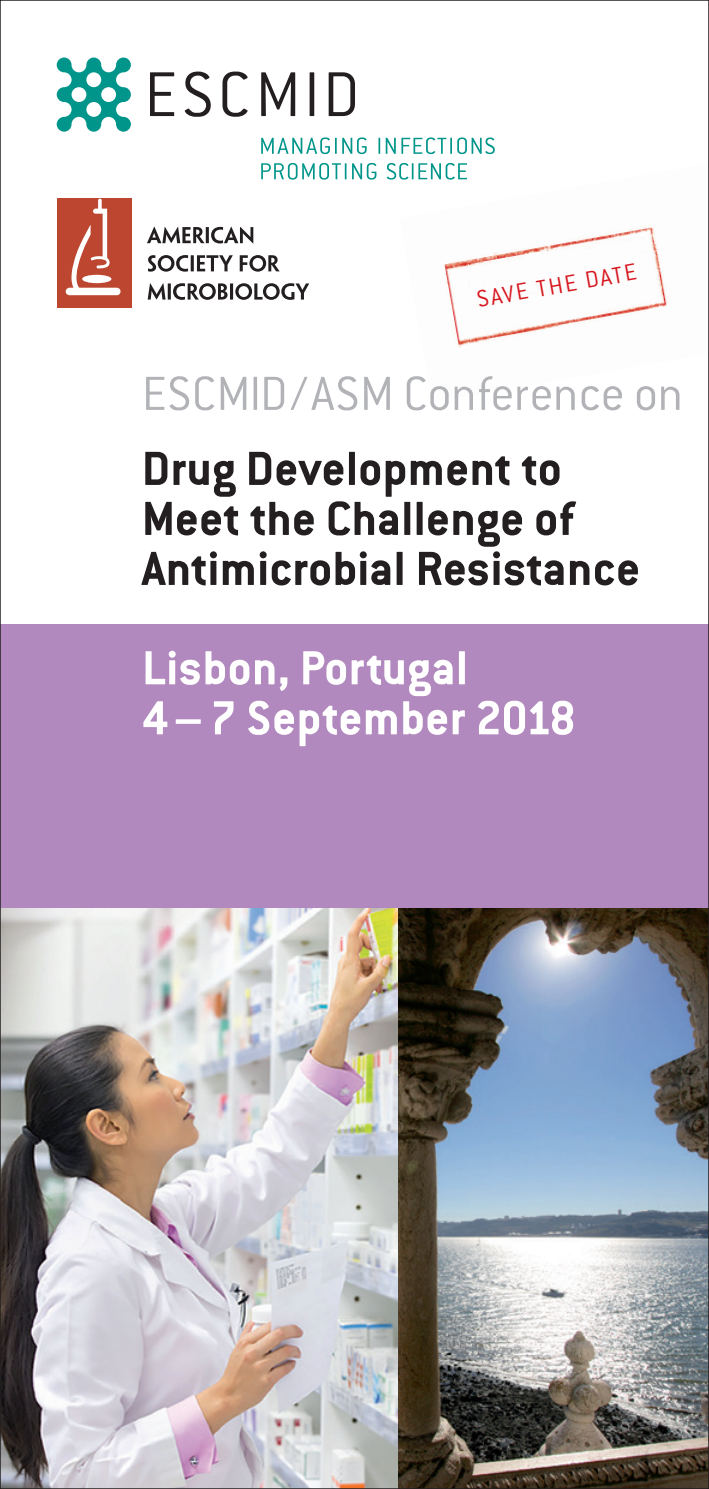
<style>
.page{position:relative;width:709px;height:1489px;background:#fff}
.page>*{position:absolute;margin:0;border:0;box-sizing:border-box;transform-origin:0 0}
.t1{font:700 52.5px/50px "ESCMID Conduit ITC";letter-spacing:.005em;color:#231f20}
.t2{font:700 52.5px/50px "ESCMID Conduit ITC";letter-spacing:.005em;color:#fff}
.t3{font:300 52.5px "ESCMID Conduit ITC";letter-spacing:-.005em;color:#b2b3b7}
.t4{font:300 25.75px "ESCMID Conduit ITC";color:#d7171f}
</style>
<div class="page">
<img style="left:2px;top:907px;width:705px;height:579px">
<img style="left:401px;top:179px;width:266px;height:169px">
<div style="left:57px;top:198px;width:74px;height:109px;background:#bc4630"></div>
<div style="left:82px;top:275px;width:29px;height:8px;background:#fff;border-radius:50%"></div>
<div style="left:66px;top:288px;width:54px;height:7px;background:#fff;border-radius:4px"></div>
<svg style="left:71px;top:199px;width:39px;height:89px"></svg>
<svg style="left:147px;top:227px;width:106px;height:16px"></svg>
<svg style="left:148px;top:255px;width:85px;height:17px"></svg>
<svg style="left:240px;top:255px;width:40px;height:17px"></svg>
<svg style="left:148px;top:283px;width:161px;height:17px"></svg>
<div style="left:0;top:624px;width:709px;height:283px;background:#b289be"></div>
<svg style="left:150px;top:72px;width:24px;height:44px"></svg>
<svg style="left:185px;top:72px;width:26px;height:45px"></svg>
<svg style="left:222px;top:72px;width:25px;height:45px"></svg>
<svg style="left:261px;top:72px;width:34px;height:44px"></svg>
<div style="left:309px;top:72px;width:5px;height:44px;background:#231f20"></div>
<svg style="left:329px;top:72px;width:26px;height:44px"></svg>
<svg style="left:57px;top:57px;width:74px;height:75px"></svg>
<svg style="left:261px;top:137px;width:105px;height:17px"></svg>
<svg style="left:378px;top:138px;width:2px;height:16px"></svg>
<svg style="left:386px;top:137px;width:109px;height:17px"></svg>
<svg style="left:261px;top:163px;width:85px;height:16px"></svg>
<svg style="left:352px;top:163px;width:24px;height:16px"></svg>
<svg style="left:387px;top:163px;width:80px;height:16px"></svg>
<p class="t4" style="left:474px;top:284px;width:163px;rotate:-10deg">SAVE THE DATE</p>
<p class="t3" style="left:142px;top:362px;width:543px">ESCMID/ASM Conference on</p>
<p class="t1" style="left:142px;top:442px;width:500px">Drug Development to<br>Meet the Challenge of<br>Antimicrobial Resistance</p>
<p class="t2" style="left:142px;top:641px;width:435px">Lisbon, Portugal<br>4–7 September 2018</p>
</div>
